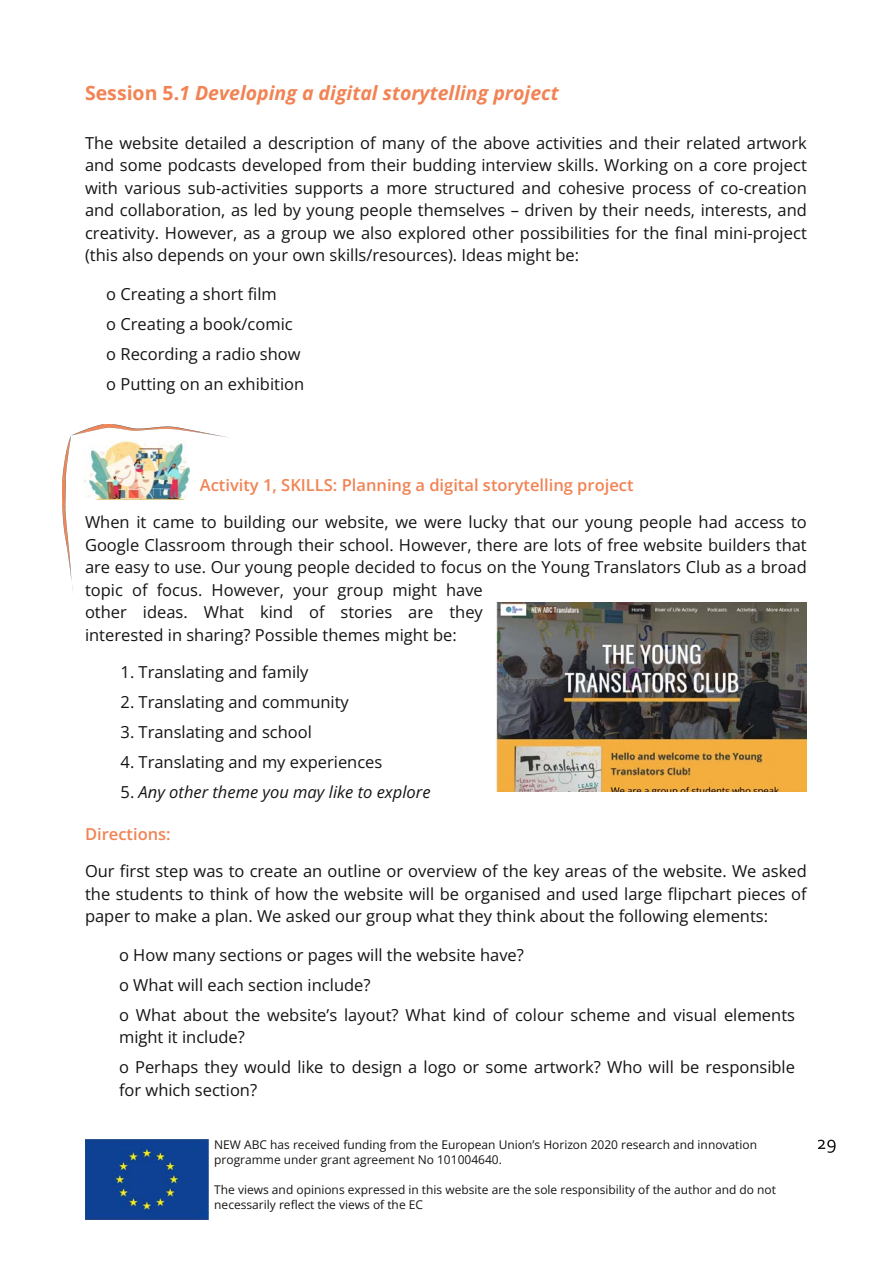
<style>
.page{position:relative;width:893px;height:1263px;background:#fff}
.page>*{position:absolute;margin:0;border:0;box-sizing:border-box;transform-origin:0 0}
.t1{font:italic 700 19.5px "Open Sans";color:#f18354}
.t2{font:16.5px/22.5px "Open Sans";color:#161413}
.t3{font:600 16.5px "Open Sans";color:#f18354}
.t4{font:italic 16.5px "Open Sans";color:#161413}
.t5{font:12px/15px "Open Sans";color:#161413}
.s1{font-style:normal}
</style>
<div class="page">
<img style="left:85px;top:1140px;width:124px;height:80px">
<svg style="left:818px;top:1140px;width:18px;height:13px"></svg>
<img style="left:496px;top:603px;width:310px;height:188px">
<img style="left:62px;top:424px;width:166px;height:167px">
<img style="left:84px;top:440px;width:106px;height:60px">
<p class="t1" style="left:85px;top:79px;width:475px"><span class="s1">Session 5.</span>1 Developing a digital storytelling project</p>
<p class="t2" style="left:85px;top:131px;width:723px;text-align:justify">The website detailed a description of many of the above activities and their related artwork and some podcasts developed from their budding interview skills. Working on a core project with various sub-activities supports a more structured and cohesive process of co-creation and collaboration, as led by young people themselves – driven by their needs, interests, and creativity. However, as a group we also explored other possibilities for the final mini-project (this also depends on your own skills/resources). Ideas might be:</p>
<p class="t2" style="left:106px;top:278px;width:199px;line-height:30px">o Creating a short film<br>o Creating a book/comic o Recording a radio show o Putting on an exhibition</p>
<p class="t3" style="left:200px;top:473px;width:435px">Activity 1, SKILLS: Planning a digital storytelling project</p>
<p class="t2" style="left:85px;top:511px;width:723px">When it came to building our website, we were lucky that our young people had access to Google Classroom through their school. However, there are lots of free website builders that are easy to use. Our young people decided to focus on the Young Translators Club as a broad topic of focus. However, your group might have<br>other ideas. What kind of stories are they<br>interested in sharing? Possible themes might be:</p>
<p class="t2" style="left:121px;top:660px;width:189px">1. Translating and family</p>
<p class="t2" style="left:121px;top:690px;width:230px">2. Translating and community</p>
<p class="t2" style="left:121px;top:720px;width:193px">3. Translating and school</p>
<p class="t2" style="left:121px;top:750px;width:263px">4. Translating and my experiences</p>
<p class="t4" style="left:121px;top:780px;width:311px"><span class="s1">5.</span> Any other theme you may like to explore</p>
<p class="t3" style="left:85px;top:822px;width:87px">Directions:</p>
<p class="t2" style="left:85px;top:860px;width:723px;text-align:justify">Our first step was to create an outline or overview of the key areas of the website. We asked the students to think of how the website will be organised and used large flipchart pieces of paper to make a plan. We asked our group what they think about the following elements:</p>
<p class="t2" style="left:119px;top:939px;width:677px;line-height:30px">o How many sections or pages will the website have?<br>o What will each section include?<br>o What about the website’s layout? What kind of colour scheme and visual elements</p>
<p class="t2" style="left:119px;top:1022px;width:677px;line-height:30px">might it include?<br>o Perhaps they would like to design a logo or some artwork? Who will be responsible</p>
<p class="t2" style="left:119px;top:1078px;width:140px">for which section?</p>
<p class="t5" style="left:214px;top:1137px;width:544px">NEW ABC has received funding from the European Union’s Horizon 2020 research and innovation programme under grant agreement No 101004640.</p>
<p class="t5" style="left:214px;top:1182px;width:563px">The views and opinions expressed in this website are the sole responsibility of the author and do not necessarily reflect the views of the EC</p>
</div>
